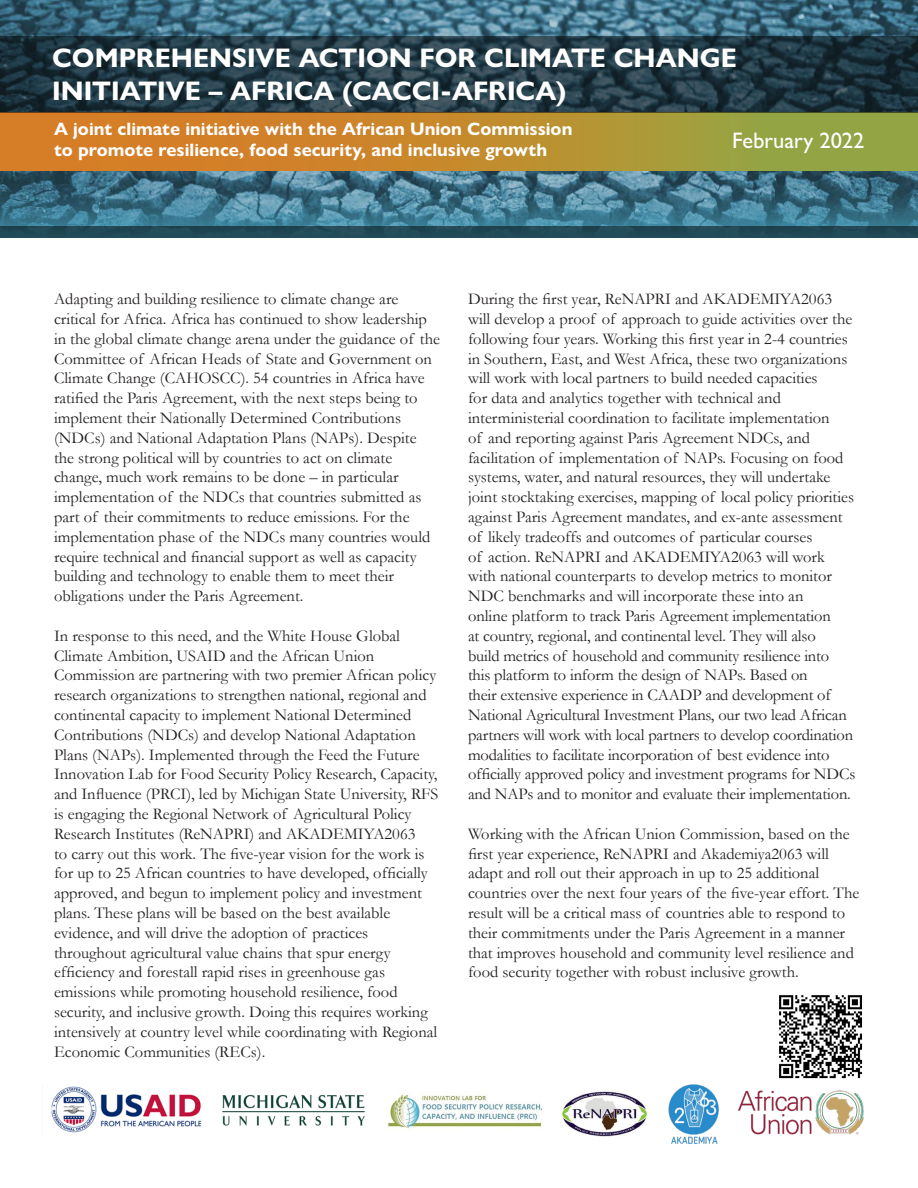
<style>
.page{position:relative;width:918px;height:1188px;background:#fff}
.page>*{position:absolute;margin:0;border:0;box-sizing:border-box;transform-origin:0 0}
.t1{font:700 27px "Gill Sans Nova";color:#fff}
.t2{font:500 22.5px "Gill Sans Nova";color:#fff}
.t3{font:700 18px "Gill Sans Nova";color:#fff}
.t4{font:16.5px/19.8px "Garamond";color:#231f20}
</style>
<div class="page">
<img style="left:0;top:0;width:918px;height:176px">
<svg style="left:0;top:176px;width:918px;height:51px;background:#42788e"></svg>
<div style="left:0;top:113px;width:918px;height:58px;background:linear-gradient(to right,#e57520,#92a744)"></div>
<svg style="left:0;top:37px;width:918px;height:76px;background:#233943"></svg>
<div style="left:0;top:227px;width:918px;height:11px;background:#214a57"></div>
<img style="left:51px;top:1086px;width:151px;height:47px">
<img style="left:222px;top:1094px;width:143px;height:32px">
<img style="left:388px;top:1093px;width:155px;height:35px">
<img style="left:562px;top:1091px;width:85px;height:46px">
<img style="left:668px;top:1084px;width:51px;height:60px">
<img style="left:739px;top:1090px;width:125px;height:44px">
<img style="left:779px;top:995px;width:83px;height:84px">
<p class="t1" style="left:52px;top:41px;width:686px">COMPREHENSIVE ACTION FOR CLIMATE CHANGE</p>
<p class="t1" style="left:52px;top:74px;width:516px">INITIATIVE – AFRICA (CACCI-AFRICA)</p>
<p class="t3" style="left:54px;top:118px;width:520px">A joint climate initiative with the African Union Commission</p>
<p class="t3" style="left:54px;top:139px;width:495px">to promote resilience, food security, and inclusive growth</p>
<p class="t2" style="left:732px;top:126px;width:134px">February 2022</p>
<p class="t4" style="left:54px;top:289px;width:346px">Adapting and building resilience to climate change are</p>
<p class="t4" style="left:54px;top:308px;width:374px">critical for Africa. Africa has continued to show leadership</p>
<p class="t4" style="left:54px;top:328px;width:388px">in the global climate change arena under the guidance of the</p>
<p class="t4" style="left:54px;top:348px;width:380px">Committee of African Heads of State and Government on</p>
<p class="t4" style="left:54px;top:368px;width:372px">Climate Change (CAHOSCC). 54 countries in Africa have</p>
<p class="t4" style="left:54px;top:388px;width:365px">ratified the Paris Agreement, with the next steps being to</p>
<p class="t4" style="left:54px;top:407px;width:378px">implement their Nationally Determined Contributions (NDCs) and National Adaptation Plans (NAPs). Despite the strong political will by countries to act on climate change, much work remains to be done – in particular implementation of the NDCs that countries submitted as part of their commitments to reduce emissions. For the implementation phase of the NDCs many countries would require technical and financial support as well as capacity building and technology to enable them to meet their obligations under the Paris Agreement.</p>
<p class="t4" style="left:54px;top:625px;width:386px">In response to this need, and the White House Global Climate Ambition, USAID and the African Union Commission are partnering with two premier African policy research organizations to strengthen national, regional and continental capacity to implement National Determined Contributions (NDCs) and develop National Adaptation Plans (NAPs). Implemented through the Feed the Future Innovation Lab for Food Security Policy Research, Capacity, and Influence (PRCI), led by Michigan State University, RFS is engaging the Regional Network of Agricultural Policy Research Institutes (ReNAPRI) and AKADEMIYA2063<br>to carry out this work. The five-year vision for the work is for up to 25 African countries to have developed, officially approved, and begun to implement policy and investment plans. These plans will be based on the best available evidence, and will drive the adoption of practices</p>
<p class="t4" style="left:54px;top:942px;width:385px">throughout agricultural value chains that spur energy efficiency and forestall rapid rises in greenhouse gas emissions while promoting household resilience, food security, and inclusive growth. Doing this requires working intensively at country level while coordinating with Regional Economic Communities (RECs).</p>
<p class="t4" style="left:468px;top:289px;width:366px">During the first year, ReNAPRI and AKADEMIYA2063</p>
<p class="t4" style="left:468px;top:308px;width:386px">will develop a proof of approach to guide activities over the</p>
<p class="t4" style="left:468px;top:328px;width:381px">following four years. Working this first year in 2-4 countries</p>
<p class="t4" style="left:468px;top:348px;width:381px">in Southern, East, and West Africa, these two organizations</p>
<p class="t4" style="left:468px;top:368px;width:351px">will work with local partners to build needed capacities</p>
<p class="t4" style="left:468px;top:388px;width:389px">for data and analytics together with technical and interministerial coordination to facilitate implementation<br>of and reporting against Paris Agreement NDCs, and facilitation of implementation of NAPs. Focusing on food systems, water, and natural resources, they will undertake joint stocktaking exercises, mapping of local policy priorities against Paris Agreement mandates, and ex-ante assessment of likely tradeoffs and outcomes of particular courses<br>of action. ReNAPRI and AKADEMIYA2063 will work with national counterparts to develop metrics to monitor NDC benchmarks and will incorporate these into an<br>online platform to track Paris Agreement implementation<br>at country, regional, and continental level. They will also<br>build metrics of household and community resilience into this platform to inform the design of NAPs. Based on<br>their extensive experience in CAADP and development of National Agricultural Investment Plans, our two lead African partners will work with local partners to develop coordination modalities to facilitate incorporation of best evidence into officially approved policy and investment programs for NDCs and NAPs and to monitor and evaluate their implementation.</p>
<p class="t4" style="left:468px;top:823px;width:383px">Working with the African Union Commission, based on the</p>
<p class="t4" style="left:468px;top:843px;width:393px">first year experience, ReNAPRI and Akademiya2063 will adapt and roll out their approach in up to 25 additional countries over the next four years of the five-year effort. The result will be a critical mass of countries able to respond to their commitments under the Paris Agreement in a manner that improves household and community level resilience and food security together with robust inclusive growth.</p>
</div>
